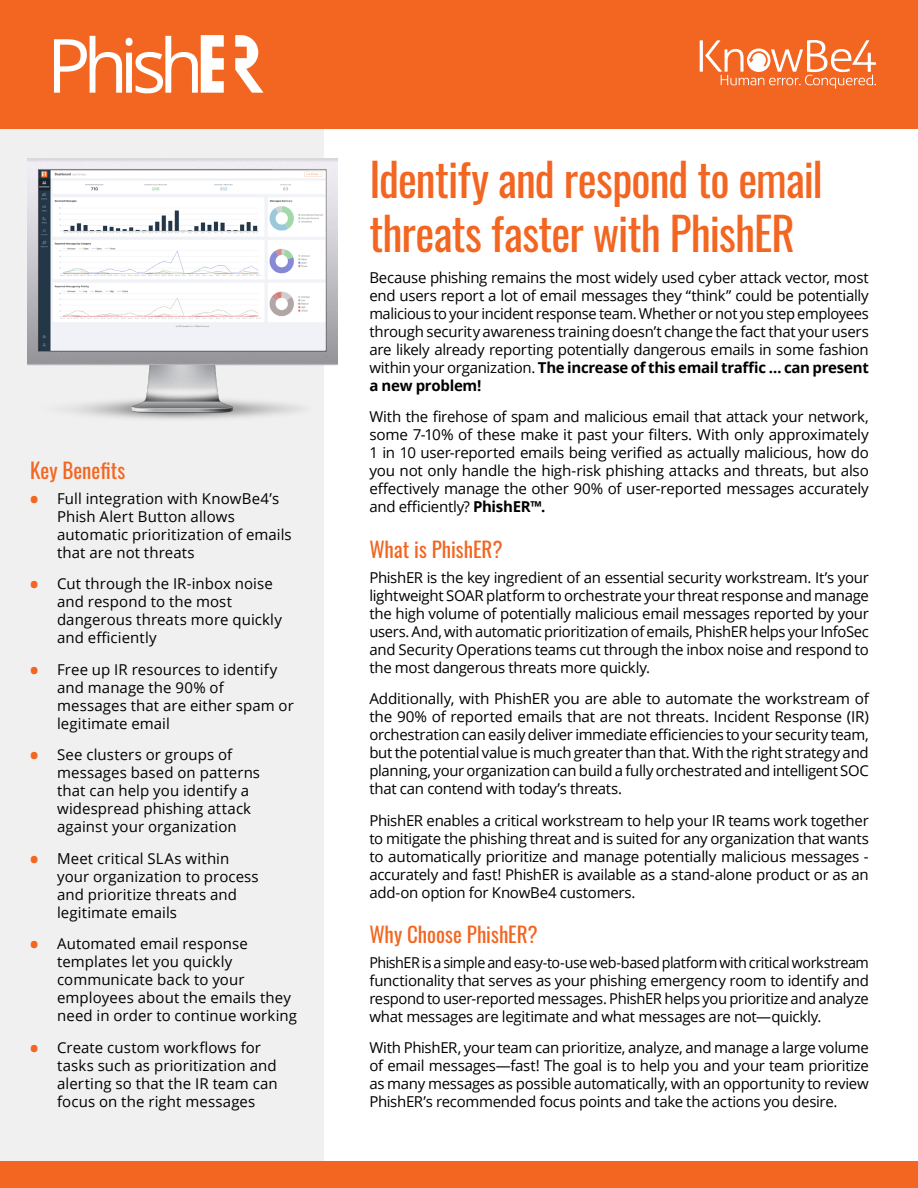
<style>
.page{position:relative;width:918px;height:1188px;background:#fff}
.page>*{position:absolute;margin:0;border:0;box-sizing:border-box;transform-origin:0 0}
.t1{font:45px/54px "Oswald";letter-spacing:-.02em;color:#f26621}
.t2{font:21px "Oswald";color:#f26621}
.t3{font:15px/18px "Open Sans";letter-spacing:.005em;color:#000}
.t4{font:15px/18px "Open Sans";letter-spacing:.005em;color:#000;text-align:justify;scale:.96 1}
.s1{font-weight:800;font-size:21px;color:#f26621}
.s2{font-weight:700}
</style>
<div class="page">
<div style="left:0;top:0;width:324px;height:1188px;background:#f0f0f0"></div>
<div style="left:0;top:0;width:918px;height:129px;background:#f26621"></div>
<div style="left:0;top:1161px;width:918px;height:27px;background:#f26621"></div>
<svg style="left:54px;top:35px;width:170px;height:58px"></svg>
<svg style="left:235px;top:35px;width:29px;height:58px"></svg>
<svg style="left:700px;top:40px;width:176px;height:49px"></svg>
<img style="left:27px;top:159px;width:311px;height:260px">
<h2 class="t2" style="left:30px;top:452px;width:97px">Key Benefits</h2>
<p class="t3" style="left:57px;top:489px;width:236px;text-indent:-27px"><span class="s1">•</span> Full integration with KnowBe4’s<br>Phish Alert Button allows automatic prioritization of emails that are not threats</p>
<p class="t3" style="left:57px;top:575px;width:226px;text-indent:-27px"><span class="s1">•</span> Cut through the IR-inbox noise and respond to the most dangerous threats more quickly and efficiently</p>
<p class="t3" style="left:57px;top:660px;width:238px;text-indent:-27px"><span class="s1">•</span> Free up IR resources to identify and manage the 90% of messages that are either spam or legitimate email</p>
<p class="t3" style="left:57px;top:746px;width:205px;text-indent:-27px"><span class="s1">•</span> See clusters or groups of messages based on patterns that can help you identify a widespread phishing attack against your organization</p>
<p class="t3" style="left:57px;top:849px;width:203px;text-indent:-27px"><span class="s1">•</span> Meet critical SLAs within your organization to process and prioritize threats and legitimate emails</p>
<p class="t3" style="left:57px;top:935px;width:241px;text-indent:-27px"><span class="s1">•</span> Automated email response templates let you quickly communicate back to your employees about the emails they need in order to continue working</p>
<p class="t3" style="left:57px;top:1038px;width:222px;text-indent:-27px"><span class="s1">•</span> Create custom workflows for tasks such as prioritization and alerting so that the IR team can focus on the right messages</p>
<h1 class="t1" style="left:369px;top:149px;width:455px">Identify and respond to email threats faster with PhishER</h1>
<p class="t3" style="left:369px;top:268px;width:501px;text-align:justify">Because phishing remains the most widely used cyber attack vector, most end users report a lot of email messages they “think” could be potentially malicious to your incident response team. Whether or not you step employees through security awareness training doesn’t change the fact that your users are likely already reporting potentially dangerous emails in some fashion within your organization. <span class="s2">The increase of this email traffic … can present a new problem!</span></p>
<p class="t3" style="left:369px;top:408px;width:501px;text-align:justify">With the firehose of spam and malicious email that attack your network, some 7-10% of these make it past your filters. With only approximately 1 in 10 user-reported emails being verified as actually malicious, how do you not only handle the high-risk phishing attacks and threats, but also effectively manage the other 90% of user-reported messages accurately and efficiently? <span class="s2">PhishER™.</span></p>
<h2 class="t2" style="left:369px;top:531px;width:135px">What is PhishER?</h2>
<p class="t3" style="left:369px;top:568px;width:501px;text-align:justify">PhishER is the key ingredient of an essential security workstream. It’s your lightweight SOAR platform to orchestrate your threat response and manage the high volume of potentially malicious email messages reported by your users. And, with automatic prioritization of emails, PhishER helps your InfoSec and Security Operations teams cut through the inbox noise and respond to the most dangerous threats more quickly.</p>
<p class="t3" style="left:369px;top:689px;width:501px;text-align:justify">Additionally, with PhishER you are able to automate the workstream of the 90% of reported emails that are not threats. Incident Response (IR) orchestration can easily deliver immediate efficiencies to your security team, but the potential value is much greater than that. With the right strategy and planning, your organization can build a fully orchestrated and intelligent SOC that can contend with today’s threats.</p>
<p class="t3" style="left:369px;top:811px;width:501px;text-align:justify">PhishER enables a critical workstream to help your IR teams work together to mitigate the phishing threat and is suited for any organization that wants to automatically prioritize and manage potentially malicious messages - accurately and fast! PhishER is available as a stand-alone product or as an add-on option for KnowBe4 customers.</p>
<h2 class="t2" style="left:369px;top:916px;width:170px">Why Choose PhishER?</h2>
<p class="t4" style="left:369px;top:953px;width:522px">PhishER is a simple and easy-to-use web-based platform with critical workstream functionality that serves as your phishing emergency room to identify and respond to user-reported messages. PhishER helps you prioritize and analyze what messages are legitimate and what messages are not—quickly.</p>
<p class="t3" style="left:369px;top:1039px;width:501px;text-align:justify">With PhishER, your team can prioritize, analyze, and manage a large volume of email messages—fast! The goal is to help you and your team prioritize as many messages as possible automatically, with an opportunity to review PhishER’s recommended focus points and take the actions you desire.</p>
</div>
